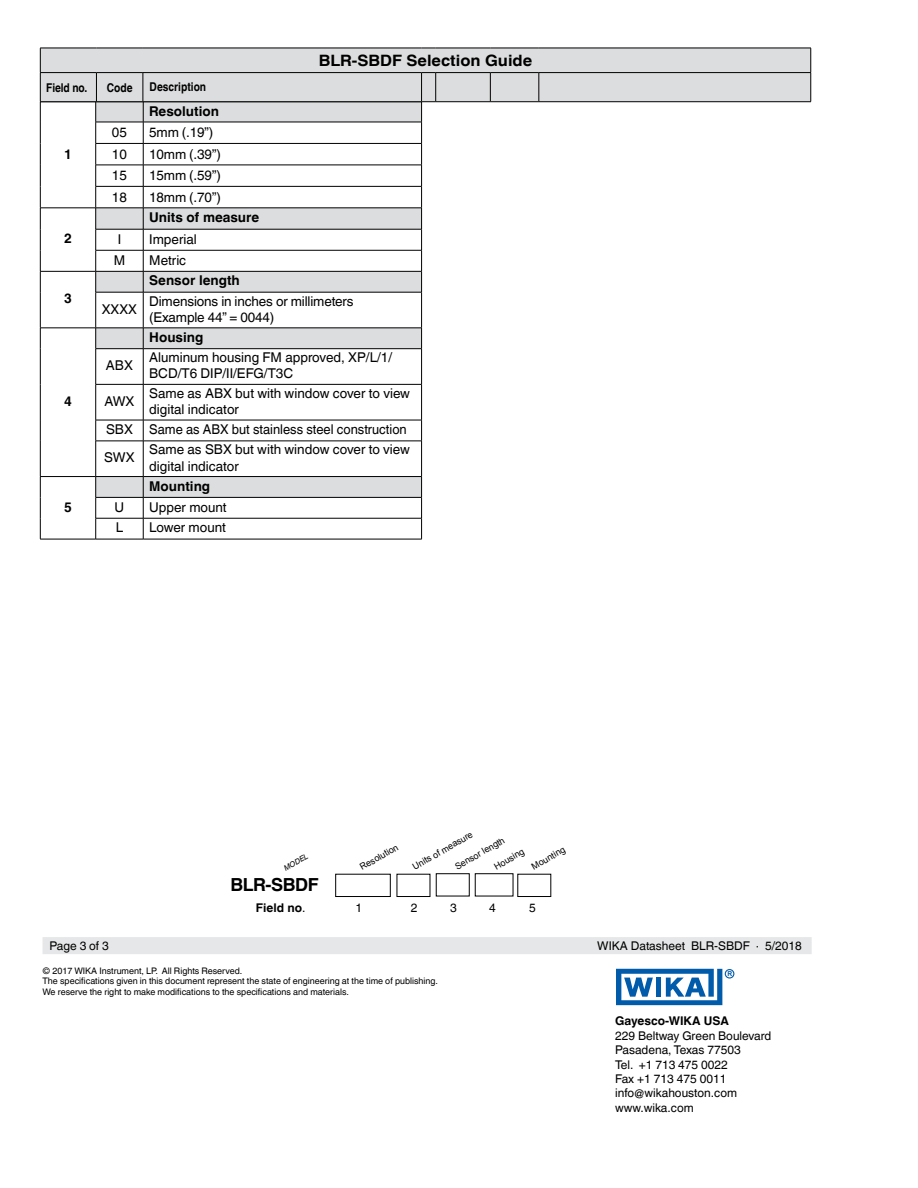
<style>
.page{position:relative;width:918px;height:1188px;background:#fff}
.page>*{position:absolute;margin:0;border:0;box-sizing:border-box;transform-origin:0 0}
.t1{font:700 18px "Helvetica World";letter-spacing:-.02em;color:#000}
.t2{font:700 15.6px "Helvetica World";color:#000;scale:1.05 1}
.t3{font:13.5px/16.2px "Helvetica World";color:#000}
.t4{font:700 13.5px "Helvetica World";color:#000}
.t5{font:700 12.15px "Helvetica World";color:#000;scale:.84 1}
.t6{font:12px/14.4px "Helvetica World";color:#000}
.t7{font:700 12px "Helvetica World";color:#000}
.t8{font:9px/10.5px "Helvetica World";color:#000}
.t9{font:9px "Arial";color:#000}
.t10{font:italic 7.5px "Helvetica World";color:#000}
.t11{font:700 6.75px "Arial";color:#005baa}
.s1{font-weight:400}
</style>
<div class="page">
<div style="left:43px;top:937px;width:769px;height:17px;background:#e6e7e8"></div>
<svg style="left:616px;top:969px;width:106px;height:36px"></svg>
<div style="left:725px;top:969px;width:9px;height:10px;border:1px solid #005baa;border-radius:50%"></div>
<svg style="left:96px;top:293px;width:325px;height:204px"></svg>
<hr style="left:40px;top:292px;width:1px;height:36px;background:#000">
<hr style="left:95px;top:292px;width:1px;height:36px;background:#000">
<hr style="left:96px;top:292px;width:47px;height:1px;background:#000">
<hr style="left:143px;top:292px;width:1px;height:36px;background:#000">
<hr style="left:143px;top:292px;width:279px;height:1px;background:#000">
<hr style="left:421px;top:292px;width:1px;height:36px;background:#000">
<svg style="left:40px;top:477px;width:1px;height:62px"></svg>
<hr style="left:40px;top:476px;width:56px;height:1px;background:#000">
<hr style="left:96px;top:476px;width:47px;height:1px;background:#000">
<hr style="left:143px;top:476px;width:279px;height:1px;background:#000">
<svg style="left:95px;top:477px;width:1px;height:62px"></svg>
<svg style="left:143px;top:477px;width:1px;height:62px"></svg>
<svg style="left:421px;top:477px;width:1px;height:62px"></svg>
<hr style="left:96px;top:497px;width:47px;height:1px;background:#000">
<hr style="left:143px;top:497px;width:279px;height:1px;background:#000">
<hr style="left:40px;top:539px;width:56px;height:1px;background:#000">
<hr style="left:96px;top:518px;width:47px;height:1px;background:#000">
<hr style="left:143px;top:518px;width:279px;height:1px;background:#000">
<hr style="left:96px;top:539px;width:47px;height:1px;background:#000">
<hr style="left:143px;top:539px;width:279px;height:1px;background:#000">
<hr style="left:96px;top:441px;width:47px;height:1px;background:#000">
<hr style="left:143px;top:441px;width:279px;height:1px;background:#000">
<svg style="left:40px;top:329px;width:1px;height:20px"></svg>
<hr style="left:40px;top:349px;width:1px;height:35px;background:#000">
<hr style="left:40px;top:384px;width:1px;height:36px;background:#000">
<svg style="left:40px;top:420px;width:1px;height:21px"></svg>
<hr style="left:40px;top:441px;width:1px;height:35px;background:#000">
<hr style="left:40px;top:328px;width:56px;height:1px;background:#000">
<div style="left:95px;top:328px;width:327px;height:21px;background:#dcddde"></div>
<hr style="left:95px;top:349px;width:1px;height:35px;background:#000">
<hr style="left:95px;top:385px;width:1px;height:35px;background:#000">
<hr style="left:96px;top:348px;width:47px;height:1px;background:#000">
<hr style="left:143px;top:348px;width:279px;height:1px;background:#000">
<hr style="left:143px;top:349px;width:1px;height:35px;background:#000">
<hr style="left:421px;top:349px;width:1px;height:35px;background:#000">
<hr style="left:143px;top:385px;width:1px;height:35px;background:#000">
<hr style="left:421px;top:385px;width:1px;height:35px;background:#000">
<hr style="left:96px;top:384px;width:47px;height:1px;background:#000">
<hr style="left:143px;top:384px;width:279px;height:1px;background:#000">
<svg style="left:95px;top:420px;width:1px;height:21px"></svg>
<hr style="left:95px;top:441px;width:1px;height:35px;background:#000">
<hr style="left:96px;top:420px;width:47px;height:1px;background:#000">
<hr style="left:143px;top:420px;width:279px;height:1px;background:#000">
<svg style="left:143px;top:420px;width:1px;height:21px"></svg>
<svg style="left:421px;top:420px;width:1px;height:21px"></svg>
<hr style="left:143px;top:441px;width:1px;height:35px;background:#000">
<hr style="left:421px;top:441px;width:1px;height:35px;background:#000">
<svg style="left:40px;top:48px;width:772px;height:244px"></svg>
<hr style="left:539px;top:101px;width:272px;height:1px;background:#000">
<div style="left:335px;top:874px;width:56px;height:23px;border:1px solid #000"></div>
<div style="left:518px;top:874px;width:33px;height:23px;border:1px solid #000"></div>
<div style="left:397px;top:874px;width:33px;height:23px;border:1px solid #000"></div>
<div style="left:475px;top:873px;width:38px;height:23px;border:1px solid #000"></div>
<div style="left:436px;top:873px;width:33px;height:23px;border:1px solid #000"></div>
<p class="t5" style="left:46px;top:80px;width:50px">Field no.</p>
<p class="t5" style="left:107px;top:80px;width:32px">Code</p>
<p class="t5" style="left:150px;top:80px;width:69px">Description</p>
<p class="t4" style="left:64px;top:146px;width:9px">1</p>
<p class="t4" style="left:64px;top:231px;width:9px">2</p>
<p class="t4" style="left:149px;top:103px;width:71px">Resolution</p>
<p class="t3" style="left:112px;top:125px;width:17px">05</p>
<p class="t3" style="left:149px;top:125px;width:66px">5mm (.19”)</p>
<p class="t3" style="left:112px;top:146px;width:17px">10</p>
<p class="t3" style="left:149px;top:146px;width:73px">10mm (.39”)</p>
<p class="t3" style="left:112px;top:168px;width:17px">15</p>
<p class="t3" style="left:149px;top:168px;width:73px">15mm (.59”)</p>
<p class="t3" style="left:112px;top:189px;width:17px">18</p>
<p class="t3" style="left:149px;top:189px;width:73px">18mm (.70”)</p>
<p class="t4" style="left:149px;top:210px;width:111px">Units of measure</p>
<p class="t3" style="left:118px;top:232px;width:5px">I</p>
<p class="t3" style="left:149px;top:232px;width:49px">Imperial</p>
<p class="t3" style="left:114px;top:253px;width:13px">M</p>
<p class="t3" style="left:149px;top:253px;width:38px">Metric</p>
<p class="t4" style="left:149px;top:273px;width:92px">Sensor length</p>
<p class="t2" style="left:319px;top:51px;width:205px">BLR-SBDF Selection Guide</p>
<p class="t4" style="left:64px;top:291px;width:9px">3</p>
<p class="t4" style="left:64px;top:393px;width:9px">4</p>
<p class="t4" style="left:64px;top:499px;width:9px">5</p>
<p class="t3" style="left:102px;top:301px;width:37px">XXXX</p>
<p class="t3" style="left:149px;top:293px;width:206px">Dimensions in inches or millimeters (Example 44” = 0044)</p>
<p class="t4" style="left:149px;top:329px;width:56px">Housing</p>
<p class="t3" style="left:106px;top:358px;width:28px">ABX</p>
<p class="t3" style="left:149px;top:349px;width:244px">Aluminum housing FM approved, XP/L/1/<br>BCD/T6 DIP/II/EFG/T3C</p>
<p class="t3" style="left:104px;top:393px;width:32px">AWX</p>
<p class="t3" style="left:149px;top:385px;width:262px">Same as ABX but with window cover to view digital indicator</p>
<p class="t3" style="left:104px;top:415px;width:304px;line-height:28.2px">SBX Same as ABX but stainless steel construction<br>SWX</p>
<p class="t3" style="left:149px;top:442px;width:262px">Same as SBX but with window cover to view digital indicator</p>
<p class="t4" style="left:149px;top:478px;width:63px">Mounting</p>
<p class="t3" style="left:115px;top:499px;width:11px">U</p>
<p class="t3" style="left:149px;top:499px;width:79px">Upper mount</p>
<p class="t3" style="left:116px;top:520px;width:9px">L</p>
<p class="t3" style="left:149px;top:520px;width:78px">Lower mount</p>
<p class="t9" style="left:410px;top:862px;width:70px;rotate:-30deg">Units of measure</p>
<p class="t9" style="left:453px;top:862px;width:57px;rotate:-30deg">Sensor length</p>
<p class="t9" style="left:529px;top:862px;width:39px;rotate:-30deg">Mounting</p>
<p class="t6" style="left:450px;top:901px;width:8px">3</p>
<p class="t9" style="left:358px;top:863px;width:44px;rotate:-30deg">Resolution</p>
<p class="t9" style="left:492px;top:862px;width:35px;rotate:-30deg">Housing</p>
<p class="t10" style="left:282px;top:865px;width:28px;rotate:-30deg">MODEL</p>
<h1 class="t1" style="left:230px;top:874px;width:90px">BLR-SBDF</h1>
<p class="t7" style="left:256px;top:901px;width:51px">Field no<span class="s1">.</span></p>
<p class="t6" style="left:355px;top:901px;width:8px">1</p>
<p class="t6" style="left:411px;top:901px;width:8px">2</p>
<p class="t6" style="left:489px;top:901px;width:8px">4</p>
<p class="t6" style="left:529px;top:901px;width:8px">5</p>
<p class="t6" style="left:50px;top:939px;width:61px">Page 3 of 3</p>
<p class="t6" style="left:597px;top:939px;width:206px">WIKA Datasheet BLR-SBDF · 5/2018</p>
<p class="t8" style="left:43px;top:965px;width:397px">© 2017 WIKA Instrument, LP. All Rights Reserved.<br>The specifications given in this document represent the state of engineering at the time of publishing.<br>We reserve the right to make modifications to the specifications and materials.</p>
<p class="t11" style="left:727px;top:969px;width:6px">R</p>
<p class="t7" style="left:615px;top:1014px;width:115px">Gayesco-WIKA USA</p>
<p class="t6" style="left:615px;top:1028px;width:158px">229 Beltway Green Boulevard<br>Pasadena, Texas 77503<br>Tel. +1 713 475 0022<br>Fax +1 713 475 0011 info@wikahouston.com www.wika.com</p>
</div>
